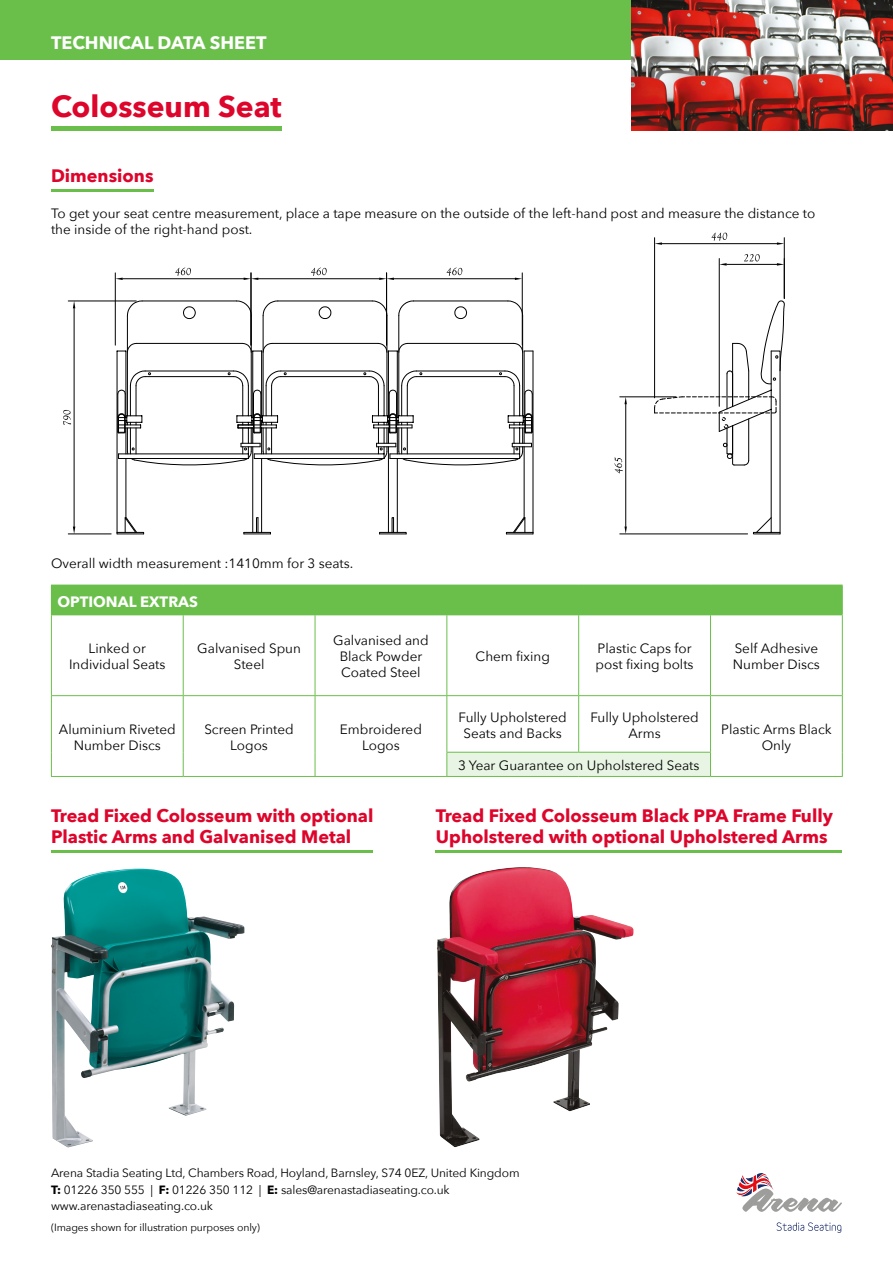
<style>
.page{position:relative;width:893px;height:1263px;background:#fff}
.page>*{position:absolute;margin:0;border:0;box-sizing:border-box;transform-origin:0 0}
.t1{font:700 30px "Avenir Next";color:#dd052b}
.t2{font:700 18px/21.6px "Avenir Next";color:#dd052b}
.t3{font:700 18px "Avenir Next";color:#fff}
.t4{font:700 15px "Avenir Next";color:#fff}
.t5{font:13.5px/16.2px "Avenir Next";color:#000;text-align:center}
.t6{font:12px "Avenir Next";letter-spacing:-.01em;color:#000}
.t7{font:10.5px "Avenir Next";letter-spacing:-.01em;color:#000}
.s1{font-weight:700}
</style>
<div class="page">
<div style="left:0;top:0;width:893px;height:60px;background:#6abf4b"></div>
<div style="left:51px;top:126px;width:231px;height:5px;background:#6abf4b"></div>
<svg style="left:777px;top:1222px;width:64px;height:11px"></svg>
<svg style="left:736px;top:1173px;width:106px;height:39px"></svg>
<div style="left:51px;top:585px;width:791px;height:30px;background:#6abf4b"></div>
<div style="left:447px;top:752px;width:263px;height:24px;background:#e9f5e4"></div>
<svg style="left:842px;top:585px;width:1px;height:29px"></svg>
<hr style="left:51px;top:615px;width:1px;height:80px;background:#6abf4b">
<hr style="left:183px;top:615px;width:1px;height:80px;background:#6abf4b">
<hr style="left:710px;top:614px;width:133px;height:1px;background:#6abf4b">
<hr style="left:315px;top:615px;width:1px;height:80px;background:#6abf4b">
<hr style="left:446px;top:615px;width:1px;height:80px;background:#6abf4b">
<hr style="left:578px;top:615px;width:1px;height:80px;background:#6abf4b">
<hr style="left:710px;top:615px;width:1px;height:80px;background:#6abf4b">
<hr style="left:842px;top:615px;width:1px;height:80px;background:#6abf4b">
<hr style="left:51px;top:696px;width:1px;height:56px;background:#6abf4b">
<svg style="left:51px;top:753px;width:1px;height:23px"></svg>
<hr style="left:51px;top:695px;width:132px;height:1px;background:#6abf4b">
<hr style="left:183px;top:696px;width:1px;height:56px;background:#6abf4b">
<svg style="left:183px;top:753px;width:1px;height:23px"></svg>
<hr style="left:183px;top:695px;width:132px;height:1px;background:#6abf4b">
<hr style="left:315px;top:695px;width:132px;height:1px;background:#6abf4b">
<hr style="left:447px;top:695px;width:132px;height:1px;background:#6abf4b">
<hr style="left:579px;top:695px;width:131px;height:1px;background:#6abf4b">
<hr style="left:710px;top:695px;width:133px;height:1px;background:#6abf4b">
<hr style="left:315px;top:696px;width:1px;height:56px;background:#6abf4b">
<hr style="left:446px;top:696px;width:1px;height:56px;background:#6abf4b">
<hr style="left:578px;top:696px;width:1px;height:56px;background:#6abf4b">
<hr style="left:710px;top:696px;width:1px;height:56px;background:#6abf4b">
<hr style="left:842px;top:696px;width:1px;height:56px;background:#6abf4b">
<svg style="left:315px;top:753px;width:1px;height:23px"></svg>
<svg style="left:842px;top:752px;width:1px;height:24px"></svg>
<hr style="left:51px;top:776px;width:132px;height:1px;background:#6abf4b">
<svg style="left:446px;top:753px;width:1px;height:23px"></svg>
<svg style="left:710px;top:753px;width:1px;height:23px"></svg>
<hr style="left:183px;top:776px;width:132px;height:1px;background:#6abf4b">
<hr style="left:315px;top:776px;width:132px;height:1px;background:#6abf4b">
<hr style="left:447px;top:776px;width:132px;height:1px;background:#6abf4b">
<hr style="left:579px;top:776px;width:131px;height:1px;background:#6abf4b">
<hr style="left:710px;top:776px;width:133px;height:1px;background:#6abf4b">
<hr style="left:51px;top:189px;width:102px;height:2px;background:#6abf4b">
<img style="left:51px;top:869px;width:194px;height:278px">
<hr style="left:51px;top:850px;width:321px;height:2px;background:#6abf4b">
<img style="left:437px;top:867px;width:197px;height:280px">
<hr style="left:436px;top:850px;width:406px;height:2px;background:#6abf4b">
<img style="left:631px;top:0;width:262px;height:131px">
<hr style="left:115px;top:273px;width:1px;height:72px;background:#000">
<hr style="left:123px;top:278px;width:121px;height:1px;background:#000">
<svg style="left:115px;top:278px;width:8px;height:2px"></svg>
<svg style="left:175px;top:268px;width:16px;height:8px"></svg>
<hr style="left:251px;top:273px;width:1px;height:72px;background:#000">
<hr style="left:258px;top:278px;width:121px;height:1px;background:#000">
<svg style="left:244px;top:278px;width:14px;height:2px"></svg>
<svg style="left:311px;top:268px;width:16px;height:8px"></svg>
<hr style="left:386px;top:273px;width:1px;height:72px;background:#000">
<hr style="left:522px;top:273px;width:1px;height:72px;background:#000">
<hr style="left:394px;top:278px;width:121px;height:1px;background:#000">
<svg style="left:379px;top:278px;width:15px;height:2px"></svg>
<svg style="left:515px;top:278px;width:7px;height:2px"></svg>
<svg style="left:447px;top:268px;width:15px;height:8px"></svg>
<hr style="left:68px;top:534px;width:43px;height:1px;background:#000">
<hr style="left:68px;top:301px;width:68px;height:1px;background:#000">
<hr style="left:74px;top:308px;width:1px;height:218px;background:#000">
<svg style="left:73px;top:526px;width:2px;height:8px"></svg>
<svg style="left:73px;top:301px;width:2px;height:7px"></svg>
<svg style="left:63px;top:410px;width:8px;height:15px"></svg>
<svg style="left:117px;top:300px;width:668px;height:235px"></svg>
<hr style="left:719px;top:258px;width:1px;height:148px;background:#000">
<hr style="left:727px;top:264px;width:50px;height:1px;background:#000">
<svg style="left:777px;top:263px;width:7px;height:3px"></svg>
<svg style="left:719px;top:263px;width:8px;height:3px"></svg>
<svg style="left:744px;top:254px;width:16px;height:8px"></svg>
<hr style="left:784px;top:238px;width:1px;height:60px;background:#000">
<hr style="left:654px;top:238px;width:1px;height:160px;background:#000">
<hr style="left:662px;top:243px;width:115px;height:1px;background:#000">
<svg style="left:777px;top:242px;width:7px;height:3px"></svg>
<svg style="left:655px;top:242px;width:7px;height:3px"></svg>
<svg style="left:711px;top:233px;width:16px;height:8px"></svg>
<hr style="left:49px;top:774px;width:754px;height:1px;background:#000">
<hr style="left:49px;top:226px;width:754px;height:1px;background:#000">
<hr style="left:49px;top:752px;width:754px;height:1px;background:#000">
<hr style="left:49px;top:226px;width:1px;height:341px;background:#000">
<p class="t3" style="left:51px;top:27px;width:217px">TECHNICAL DATA SHEET</p>
<p class="t1" style="left:51px;top:81px;width:232px">Colosseum Seat</p>
<p class="t2" style="left:51px;top:164px;width:104px">Dimensions</p>
<p class="t5" style="left:51px;top:204px;width:766px;text-align:left">To get your seat centre measurement, place a tape measure on the outside of the left-hand post and measure the distance to the inside of the right-hand post.</p>
<p class="t5" style="left:51px;top:555px;width:304px">Overall width measurement :1410mm for 3 seats.</p>
<p class="t4" style="left:57px;top:588px;width:142px">OPTIONAL EXTRAS</p>
<p class="t5" style="left:69px;top:640px;width:98px">Linked or<br>Individual Seats</p>
<p class="t5" style="left:197px;top:640px;width:105px">Galvanised Spun<br>Steel</p>
<p class="t5" style="left:333px;top:631px;width:97px">Galvanised and<br>Black Powder<br>Coated Steel</p>
<p class="t5" style="left:59px;top:720px;width:118px">Aluminium Riveted<br>Number Discs</p>
<p class="t5" style="left:204px;top:720px;width:91px">Screen Printed<br>Logos</p>
<p class="t5" style="left:340px;top:720px;width:84px">Embroidered<br>Logos</p>
<p class="t5" style="left:476px;top:648px;width:76px">Chem fixing</p>
<p class="t5" style="left:596px;top:640px;width:99px;text-align:left">Plastic Caps for post fixing bolts</p>
<p class="t5" style="left:733px;top:640px;width:88px;text-align:left">Self Adhesive<br>Number Discs</p>
<p class="t5" style="left:459px;top:708px;width:110px">Fully Upholstered<br>Seats and Backs</p>
<p class="t5" style="left:590px;top:708px;width:110px">Fully Upholstered<br>Arms</p>
<p class="t5" style="left:458px;top:757px;width:243px">3 Year Guarantee on Upholstered Seats</p>
<p class="t5" style="left:721px;top:720px;width:112px">Plastic Arms Black<br>Only</p>
<p class="t2" style="left:51px;top:804px;width:324px">Tread Fixed Colosseum with optional<br>Plastic Arms and Galvanised Metal</p>
<p class="t2" style="left:436px;top:804px;width:399px">Tread Fixed Colosseum Black PPA Frame Fully<br>Upholstered with optional Upholstered Arms</p>
<p class="t6" style="left:51px;top:1163px;width:470px">Arena Stadia Seating Ltd, Chambers Road, Hoyland, Barnsley, S74 0EZ, United Kingdom</p>
<p class="t6" style="left:51px;top:1179px;width:400px"><span class="s1">T:</span> 01226 350 555 | <span class="s1">F:</span> 01226 350 112 | <span class="s1">E:</span> sales@arenastadiaseating.co.uk</p>
<p class="t6" style="left:51px;top:1196px;width:163px">www.arenastadiaseating.co.uk</p>
<p class="t7" style="left:51px;top:1219px;width:211px">(Images shown for illustration purposes only)</p>
</div>
